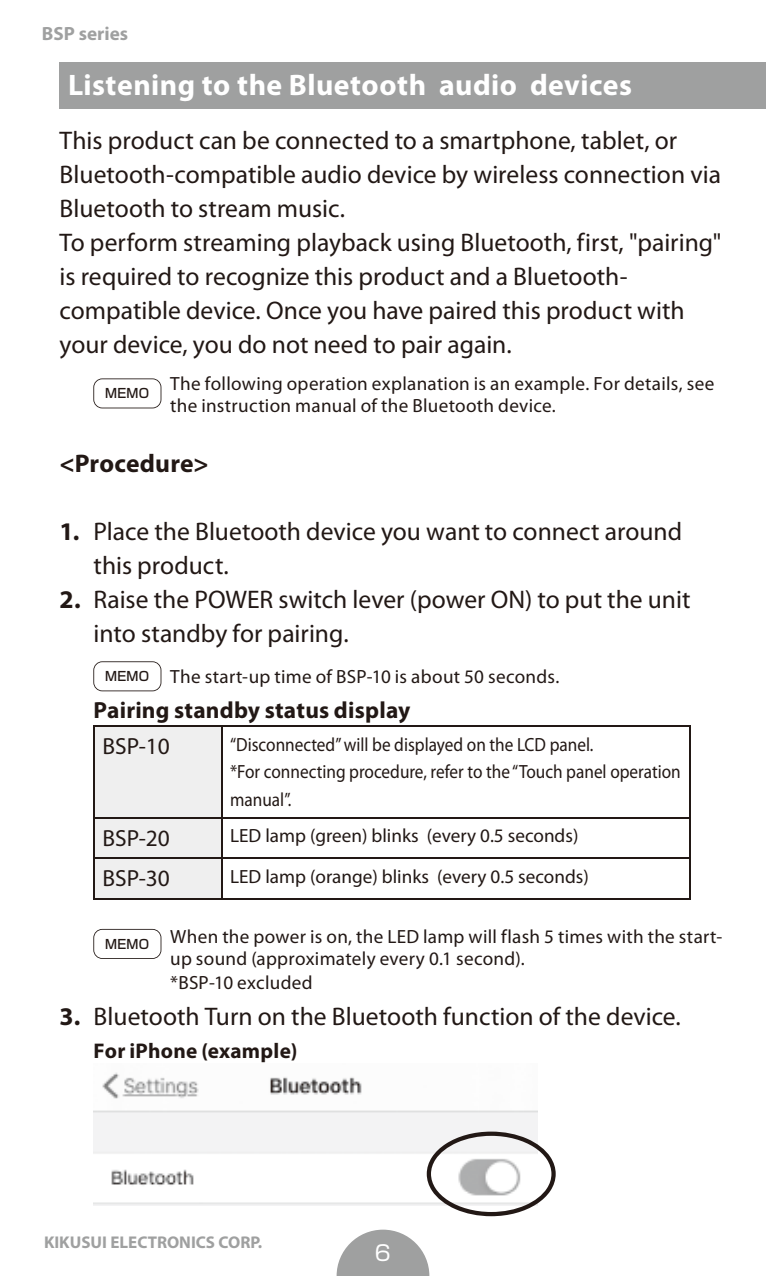
<style>
.page{position:relative;width:766px;height:1276px;background:#fff}
.page>*{position:absolute;margin:0;border:0;box-sizing:border-box;transform-origin:0 0}
.t1{font:700 29.7px "Myriad Pro";letter-spacing:.015em;color:#fff}
.t2{font:25.5px/33.9px "Myriad Pro";color:#221815}
.t3{font:700 25.5px "Myriad Pro";letter-spacing:.005em;color:#221815}
.t4{font:700 23.4px "Myriad Pro";letter-spacing:.01em;color:#221815}
.t5{font:23.4px "Myriad Pro";color:#221815}
.t6{font:700 21.3px "Myriad Pro";letter-spacing:.015em;color:#221815}
.t7{font:21.3px "Shin Go";color:#fff}
.t8{font:19.2px/21.3px "Myriad Pro";letter-spacing:.01em;color:#221815}
.t9{font:19.2px/27.6px "Myriad Pro";letter-spacing:.01em;color:#221815;scale:.9 1}
.t10{font:700 19.2px "Myriad Pro";color:#9fa0a0}
.t11{font:700 17.1px "Myriad Pro";color:#9fa0a0}
.t12{font:500 12.9px "Shin Go";letter-spacing:.02em;color:#221815}
.s1{font-weight:700}
</style>
<div class="page">
<svg style="left:336px;top:1229px;width:93px;height:47px"></svg>
<div style="left:60px;top:62px;width:705px;height:46px;background:#9fa0a0"></div>
<svg style="left:93px;top:378px;width:68px;height:30px"></svg>
<svg style="left:93px;top:929px;width:68px;height:30px"></svg>
<svg style="left:93px;top:661px;width:68px;height:30px"></svg>
<div style="left:95px;top:727px;width:126px;height:171px;background:#efefef"></div>
<hr style="left:93px;top:725px;width:128px;height:2px;background:#221815">
<hr style="left:93px;top:727px;width:2px;height:90px;background:#221815">
<hr style="left:221px;top:725px;width:469px;height:2px;background:#221815">
<hr style="left:221px;top:727px;width:1px;height:90px;background:#221815">
<hr style="left:689px;top:727px;width:1px;height:90px;background:#221815">
<hr style="left:93px;top:817px;width:128px;height:1px;background:#221815">
<hr style="left:93px;top:818px;width:2px;height:39px;background:#221815">
<hr style="left:221px;top:817px;width:469px;height:1px;background:#221815">
<hr style="left:221px;top:818px;width:1px;height:39px;background:#221815">
<hr style="left:689px;top:818px;width:1px;height:39px;background:#221815">
<hr style="left:93px;top:857px;width:128px;height:1px;background:#221815">
<hr style="left:93px;top:858px;width:2px;height:40px;background:#221815">
<hr style="left:221px;top:857px;width:469px;height:1px;background:#221815">
<hr style="left:221px;top:858px;width:1px;height:40px;background:#221815">
<hr style="left:689px;top:858px;width:1px;height:40px;background:#221815">
<hr style="left:93px;top:898px;width:128px;height:1px;background:#221815">
<hr style="left:221px;top:898px;width:469px;height:1px;background:#221815">
<img style="left:93px;top:1072px;width:444px;height:133px">
<svg style="left:426px;top:1131px;width:129px;height:85px"></svg>
<p class="t10" style="left:42px;top:23px;width:88px">BSP series</p>
<p class="t1" style="left:68px;top:68px;width:565px">Listening to the Bluetooth audio devices</p>
<p class="t2" style="left:60px;top:124px;width:663px">This product can be connected to a smartphone, tablet, or Bluetooth-compatible audio device by wireless connection via Bluetooth to stream music.<br>To perform streaming playback using Bluetooth, first, "pairing" is required to recognize this product and a Bluetooth&shy;compatible device. Once you have paired this product with your device, you do not need to pair again.</p>
<p class="t8" style="left:170px;top:373px;width:545px">The following operation explanation is an example. For details, see the instruction manual of the Bluetooth device.</p>
<p class="t12" style="left:105px;top:385px;width:46px">MEMO</p>
<p class="t3" style="left:60px;top:449px;width:150px">&lt;Procedure&gt;</p>
<p class="t2" style="left:94px;top:515px;width:590px;text-indent:-34px"><span class="s1">1.</span> Place the Bluetooth device you want to connect around this product.</p>
<p class="t2" style="left:94px;top:583px;width:598px;text-indent:-34px"><span class="s1">2.</span> Raise the POWER switch lever (power ON) to put the unit into standby for pairing.</p>
<p class="t8" style="left:170px;top:666px;width:391px">The start-up time of BSP-10 is about 50 seconds.</p>
<p class="t4" style="left:94px;top:697px;width:318px">Pairing standby status display</p>
<p class="t12" style="left:105px;top:668px;width:46px">MEMO</p>
<p class="t5" style="left:102px;top:733px;width:69px">BSP-10</p>
<p class="t9" style="left:230px;top:731px;width:502px">“Disconnected” will be displayed on the LCD panel.<br>*For connecting procedure, refer to the “Touch panel operation manual”.</p>
<p class="t5" style="left:102px;top:825px;width:69px">BSP-20</p>
<p class="t8" style="left:230px;top:825px;width:350px">LED lamp (green) blinks (every 0.5 seconds)</p>
<p class="t5" style="left:102px;top:865px;width:69px">BSP-30</p>
<p class="t8" style="left:230px;top:866px;width:360px">LED lamp (orange) blinks (every 0.5 seconds)</p>
<p class="t8" style="left:170px;top:926px;width:553px">When the power is on, the LED lamp will flash 5 times with the start&shy;up sound (approximately every 0.1 second).</p>
<p class="t8" style="left:170px;top:972px;width:144px">*BSP-10 excluded</p>
<p class="t2" style="left:60px;top:1000px;width:622px"><span class="s1">3.</span> Bluetooth Turn on the Bluetooth function of the device.</p>
<p class="t6" style="left:94px;top:1038px;width:205px">For iPhone (example)</p>
<p class="t12" style="left:105px;top:935px;width:46px">MEMO</p>
<p class="t11" style="left:44px;top:1232px;width:220px">KIKUSUI ELECTRONICS CORP.</p>
<p class="t7" style="left:375px;top:1239px;width:18px">6</p>
</div>
